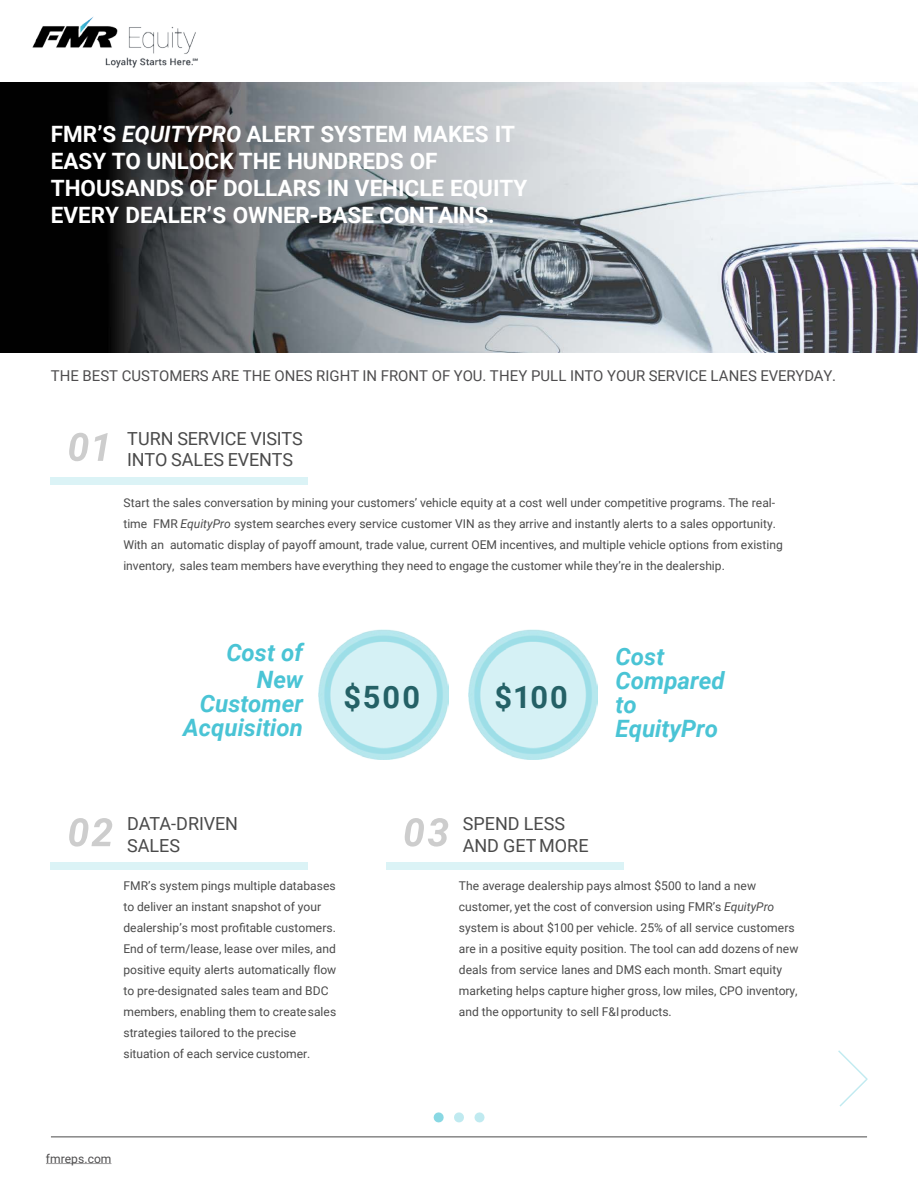
<style>
.page{position:relative;width:918px;height:1188px;background:#fff}
.page>*{position:absolute;margin:0;border:0;box-sizing:border-box;transform-origin:0 0}
.t1{font:700 30.75px "Roboto";letter-spacing:.065em;color:#246166}
.t2{font:italic 700 24px/24px "Roboto";color:#4ac4d5;text-align:right}
.t3{font:700 22.5px/27px "Roboto";color:#fff}
.t4{font:18px/21.6px "Roboto";letter-spacing:-.005em;color:#4a4a4a}
.t5{font:15px "Roboto";color:#4e4d4e}
.t6{font:12px/21px "Roboto";color:#4a4a4a}
.t7{font:12px "Roboto";letter-spacing:.005em;color:#4e4d4e}
.s1{font-style:italic}
</style>
<div class="page">
<img style="left:468px;top:630px;width:130px;height:130px">
<img style="left:318px;top:630px;width:130px;height:130px">
<img style="left:0;top:83px;width:918px;height:269px">
<div style="left:386px;top:862px;width:238px;height:8px;background:#dbf3f6"></div>
<div style="left:51px;top:477px;width:257px;height:7px;background:#dbf3f6"></div>
<div style="left:51px;top:862px;width:257px;height:8px;background:#dbf3f6"></div>
<svg style="left:69px;top:818px;width:43px;height:29px"></svg>
<svg style="left:405px;top:818px;width:43px;height:29px"></svg>
<svg style="left:69px;top:433px;width:39px;height:28px"></svg>
<hr style="left:51px;top:1137px;width:816px;height:1px;background:#4a4a4a">
<svg style="left:838px;top:1050px;width:30px;height:57px"></svg>
<svg style="left:434px;top:1112px;width:10px;height:10px"></svg>
<svg style="left:454px;top:1112px;width:10px;height:10px"></svg>
<svg style="left:474px;top:1112px;width:11px;height:10px"></svg>
<img style="left:0;top:16px;width:229px;height:70px">
<p class="t3" style="left:51px;top:120px;width:478px">FMR’S <span class="s1">EQUITYPRO</span> ALERT SYSTEM MAKES IT EASY TO UNLOCK THE HUNDREDS OF THOUSANDS OF DOLLARS IN VEHICLE EQUITY EVERY DEALER’S OWNER-BASE CONTAINS.</p>
<p class="t5" style="left:51px;top:365px;width:787px">THE BEST CUSTOMERS ARE THE ONES RIGHT IN FRONT OF YOU. THEY PULL INTO YOUR SERVICE LANES EVERYDAY.</p>
<p class="t4" style="left:127px;top:427px;width:177px">TURN SERVICE VISITS<br>INTO SALES EVENTS</p>
<p class="t6" style="left:123px;top:492px;width:661px">Start the sales conversation by mining your customers’ vehicle equity at a cost well under competitive programs. The real&shy;time FMR <span class="s1">EquityPro</span> system searches every service customer VIN as they arrive and instantly alerts to a sales opportunity.<br>With an automatic display of payoff amount, trade value, current OEM incentives, and multiple vehicle options from existing inventory, sales team members have everything they need to engage the customer while they’re in the dealership.</p>
<p class="t2" style="left:226px;top:640px;width:78px">Cost of</p>
<p class="t2" style="left:183px;top:667px;width:121px">New<br>Customer<br>Acquisition</p>
<p class="t1" style="left:344px;top:676px;width:78px">$500</p>
<p class="t1" style="left:494px;top:676px;width:75px">$100</p>
<p class="t2" style="left:616px;top:643px;width:110px;text-align:left">Cost<br>Compared to<br>EquityPro</p>
<p class="t4" style="left:127px;top:812px;width:112px">DATA-DRIVEN<br>SALES</p>
<p class="t4" style="left:463px;top:812px;width:127px">SPEND LESS<br>AND GETMORE</p>
<p class="t6" style="left:123px;top:875px;width:215px">FMR’s system pings multiple databases to deliver an instant snapshot of your dealership’s most profitable customers.<br>End of term/lease, lease over miles, and positive equity alerts automatically flow to pre-designated sales team and BDC members, enabling them to createsales strategies tailored to the precise situation of each service customer.</p>
<p class="t7" style="left:46px;top:1150px;width:67px">fmreps.com</p>
<p class="t6" style="left:459px;top:874px;width:341px">The average dealership pays almost $500 to land a new customer, yet the cost of conversion using FMR’s <span class="s1">EquityPro </span>system is about $100 per vehicle. 25% of all service customers are in a positive equity position. The tool can add dozens of new deals from service lanes and DMS each month. Smart equity marketing helps capture higher gross, low miles, CPO inventory, and the opportunity to sell F&amp;Iproducts.</p>
</div>
